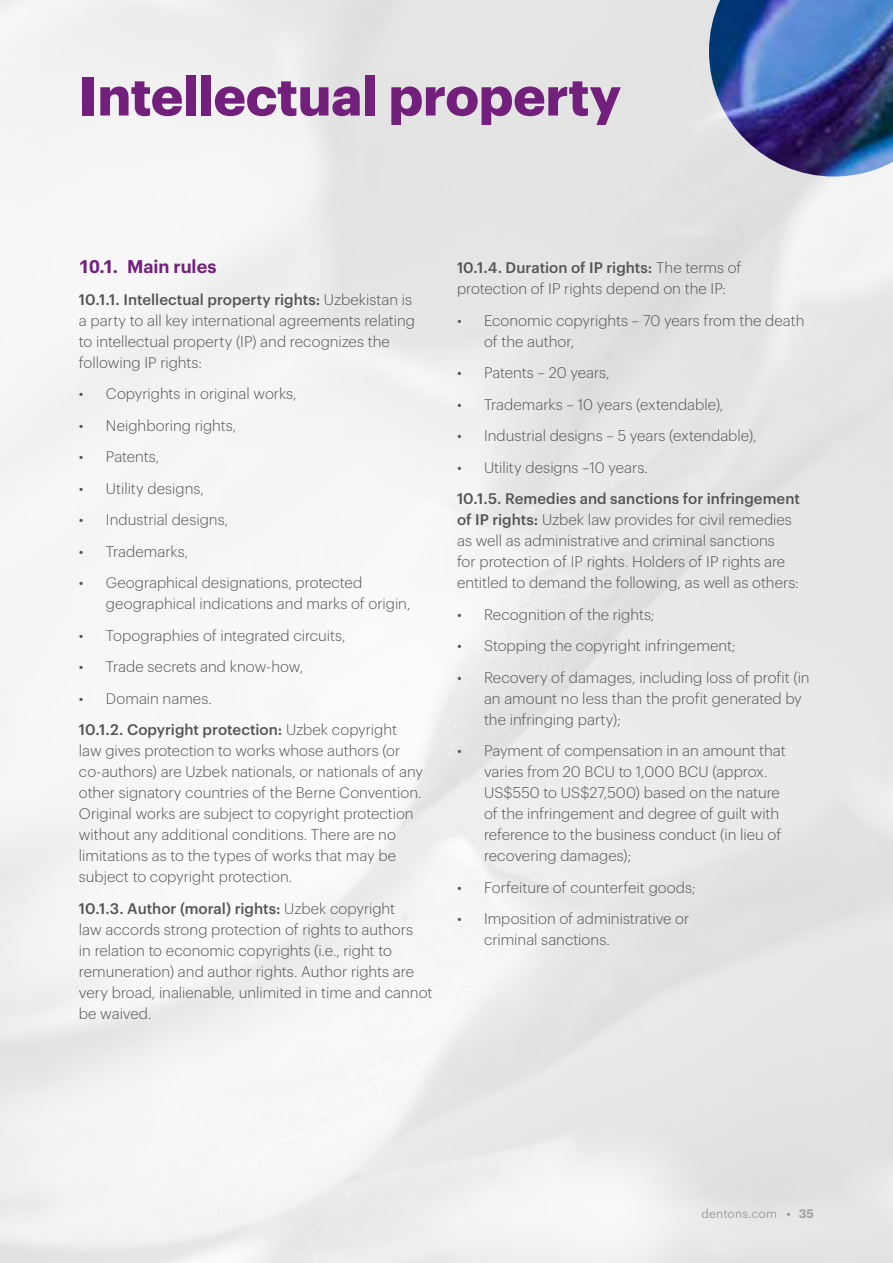
<style>
.page{position:relative;width:893px;height:1263px;background:#fff}
.page>*{position:absolute;margin:0;border:0;box-sizing:border-box;transform-origin:0 0}
.t1{font:700 54px "Dentons Sans";letter-spacing:-.005em;color:#73207d}
.t2{font:600 18px "Dentons Sans";letter-spacing:-.005em;color:#73207d}
.t3{font:300 15px/21px "Dentons Sans";color:#555454}
.t4{font:12px "Dentons Sans";letter-spacing:.01em;color:#9d9d9c}
.s1{font-weight:500}
.s2{font-weight:600}
</style>
<div class="page">
<img style="left:709px;top:0;width:184px;height:177px">
<h1 class="t1" style="left:79px;top:54px;width:544px">Intellectual property</h1>
<p class="t2" style="left:79px;top:253px;width:139px">10.1. Main rules</p>
<p class="t3" style="left:79px;top:287px;width:338px"><span class="s1">10.1.1. Intellectual property rights:</span> Uzbekistan is a party to all key international agreements relating to intellectual property (IP) and recognizes the following IP rights:</p>
<p class="t3" style="left:79px;top:382px;width:219px">• Copyrights in original works,</p>
<p class="t3" style="left:79px;top:413px;width:159px">• Neighboring rights,</p>
<p class="t3" style="left:79px;top:445px;width:82px">• Patents,</p>
<p class="t3" style="left:79px;top:476px;width:127px">• Utility designs,</p>
<p class="t3" style="left:79px;top:508px;width:151px">• Industrial designs,</p>
<p class="t3" style="left:79px;top:539px;width:111px">• Trademarks,</p>
<p class="t3" style="left:106px;top:571px;width:306px;text-indent:-27px">• Geographical designations, protected geographical indications and marks of origin,</p>
<p class="t3" style="left:79px;top:623px;width:268px">• Topographies of integrated circuits,</p>
<p class="t3" style="left:79px;top:655px;width:226px">• Trade secrets and know-how,</p>
<p class="t3" style="left:79px;top:681px;width:320px;line-height:31.5px">• Domain names.<br><span class="s1">10.1.2. Copyright protection:</span> Uzbek copyright</p>
<p class="t3" style="left:79px;top:739px;width:346px">law gives protection to works whose authors (or co-authors) are Uzbek nationals, or nationals of any other signatory countries of the Berne Convention.<br>Original works are subject to copyright protection without any additional conditions. There are no limitations as to the types of works that may be subject to copyright protection.</p>
<p class="t3" style="left:79px;top:896px;width:355px"><span class="s1">10.1.3. Author (moral) rights:</span> Uzbek copyright<br>law accords strong protection of rights to authors<br>in relation to economic copyrights (i.e., right to remuneration) and author rights. Author rights are very broad, inalienable, unlimited in time and cannot be waived.</p>
<p class="t3" style="left:457px;top:256px;width:286px"><span class="s1">10.1.4. Duration of IP rights:</span> The terms of protection of IP rights depend on the IP:</p>
<p class="t3" style="left:484px;top:308px;width:322px;text-indent:-27px">• Economic copyrights – 70 years from the death of the author,</p>
<p class="t3" style="left:457px;top:361px;width:154px">• Patents – 20 years,</p>
<p class="t3" style="left:457px;top:392px;width:268px">• Trademarks – 10 years (extendable),</p>
<p class="t3" style="left:457px;top:424px;width:301px">• Industrial designs – 5 years (extendable),</p>
<p class="t3" style="left:457px;top:455px;width:192px">• Utility designs –10 years.</p>
<p class="t3" style="left:457px;top:487px;width:344px"><span class="s1">10.1.5. Remedies and sanctions for infringement of IP rights:</span> Uzbek law provides for civil remedies as well as administrative and criminal sanctions<br>for protection of IP rights. Holders of IP rights are entitled to demand the following, as well as others:</p>
<p class="t3" style="left:457px;top:602px;width:199px">• Recognition of the rights;</p>
<p class="t3" style="left:457px;top:634px;width:280px">• Stopping the copyright infringement;</p>
<p class="t3" style="left:484px;top:665px;width:327px;text-indent:-27px">• Recovery of damages, including loss of profit (in an amount no less than the profit generated by the infringing party);</p>
<p class="t3" style="left:484px;top:739px;width:303px;text-indent:-27px">• Payment of compensation in an amount that varies from 20 BCU to 1,000 BCU (approx.<br>US$550 to US$27,500) based on the nature of the infringement and degree of guilt with reference to the business conduct (in lieu of recovering damages);</p>
<p class="t3" style="left:457px;top:875px;width:240px">• Forfeiture of counterfeit goods;</p>
<p class="t3" style="left:484px;top:907px;width:207px;text-indent:-27px">• Imposition of administrative or criminal sanctions.</p>
<p class="t4" style="left:702px;top:1205px;width:114px">dentons.com <span class="s2">• 35</span></p>
</div>
